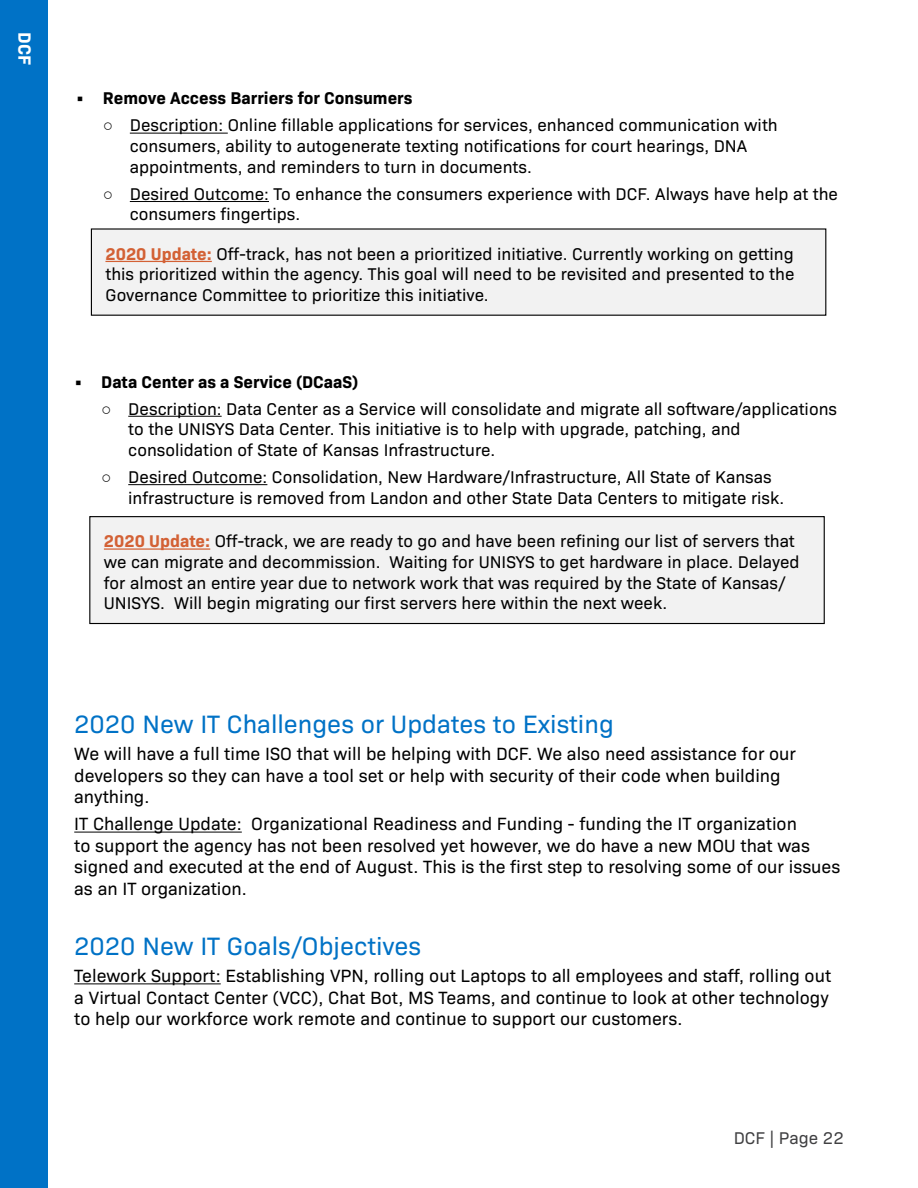
<style>
.page{position:relative;width:918px;height:1188px;background:#fff}
.page>*{position:absolute;margin:0;border:0;box-sizing:border-box;transform-origin:0 0}
.t1{font:25.5px "Bio Sans";color:#0072c6}
.t2{font:18px/21.6px "Bio Sans";color:#000}
.t3{font:700 18px "Bio Sans";color:#fff}
.Titles{font:17.25px/20.7px "Bio Sans";color:#000}
.t4{font:700 17.25px "Bio Sans";color:#000}
.t5{font:17.25px "Bio Sans";color:#404042}
.s1{font-family:"Arial"}
.s2{font-weight:700;color:#d36135}
</style>
<div class="page">
<hr style="left:74px;top:832px;width:168px;height:1px;background:#000">
<hr style="left:74px;top:983px;width:147px;height:1px;background:#000">
<hr style="left:130px;top:133px;width:98px;height:1px;background:#000">
<hr style="left:130px;top:201px;width:139px;height:1px;background:#000">
<div style="left:91px;top:229px;width:735px;height:86px;background:#f2f2f2"></div>
<hr style="left:105px;top:261px;width:107px;height:1px;background:#d36135">
<hr style="left:128px;top:416px;width:94px;height:1px;background:#000">
<hr style="left:128px;top:484px;width:139px;height:1px;background:#000">
<div style="left:90px;top:517px;width:734px;height:107px;background:#f2f2f2"></div>
<hr style="left:104px;top:548px;width:106px;height:2px;background:#d36135">
<div style="left:89px;top:516px;width:736px;height:108px;border:1px solid #000"></div>
<div style="left:0;top:0;width:47px;height:1188px;background:#0072c6"></div>
<p class="t3" style="left:38px;top:32px;width:34px;rotate:90deg">DCF</p>
<p class="t4" style="left:76px;top:85px;width:338px">• Remove Access Barriers for Consumers</p>
<p class="Titles" style="left:130px;top:114px;width:649px;text-indent:-27px"><span class="s1">○</span> Description: Online fillable applications for services, enhanced communication with consumers, ability to autogenerate texting notifications for court hearings, DNA appointments, and reminders to turn in documents.</p>
<p class="Titles" style="left:130px;top:182px;width:710px;text-indent:-27px"><span class="s1">○</span> Desired Outcome: To enhance the consumers experience with DCF. Always have help at the consumers fingertips.</p>
<p class="Titles" style="left:105px;top:242px;width:690px;text-align:justify"><span class="s2">2020 Update:</span> Off-track, has not been a prioritized initiative. Currently working on getting this prioritized within the agency. This goal will need to be revisited and presented to the Governance Committee to prioritize this initiative.</p>
<p class="t4" style="left:74px;top:368px;width:286px">• Data Center as a Service (DCaaS)</p>
<p class="Titles" style="left:128px;top:397px;width:710px;text-indent:-27px"><span class="s1">○</span> Description: Data Center as a Service will consolidate and migrate all software/applications to the UNISYS Data Center. This initiative is to help with upgrade, patching, and consolidation of State of Kansas Infrastructure.</p>
<p class="Titles" style="left:128px;top:465px;width:658px;text-indent:-27px"><span class="s1">○</span> Desired Outcome: Consolidation, New Hardware/Infrastructure, All State of Kansas infrastructure is removed from Landon and other State Data Centers to mitigate risk.</p>
<p class="Titles" style="left:104px;top:530px;width:697px"><span class="s2">2020 Update:</span> Off-track, we are ready to go and have been refining our list of servers that we can migrate and decommission. Waiting for UNISYS to get hardware in place. Delayed for almost an entire year due to network work that was required by the State of Kansas/ UNISYS. Will begin migrating our first servers here within the next week.</p>
<p class="t1" style="left:74px;top:705px;width:541px">2020 New IT Challenges or Updates to Existing</p>
<p class="t2" style="left:74px;top:742px;width:723px">We will have a full time ISO that will be helping with DCF. We also need assistance for our developers so they can have a tool set or help with security of their code when building anything.</p>
<p class="t2" style="left:74px;top:812px;width:768px">IT Challenge Update: Organizational Readiness and Funding - funding the IT organization<br>to support the agency has not been resolved yet however, we do have a new MOU that was signed and executed at the end of August. This is the first step to resolving some of our issues as an IT organization.</p>
<p class="t1" style="left:74px;top:927px;width:349px">2020 New IT Goals/Objectives</p>
<p class="t2" style="left:74px;top:964px;width:758px">Telework Support: Establishing VPN, rolling out Laptops to all employees and staff, rolling out a Virtual Contact Center (VCC), Chat Bot, MS Teams, and continue to look at other technology to help our workforce work remote and continue to support our customers.</p>
<p class="t5" style="left:734px;top:1125px;width:112px">DCF | Page 22</p>
</div>
